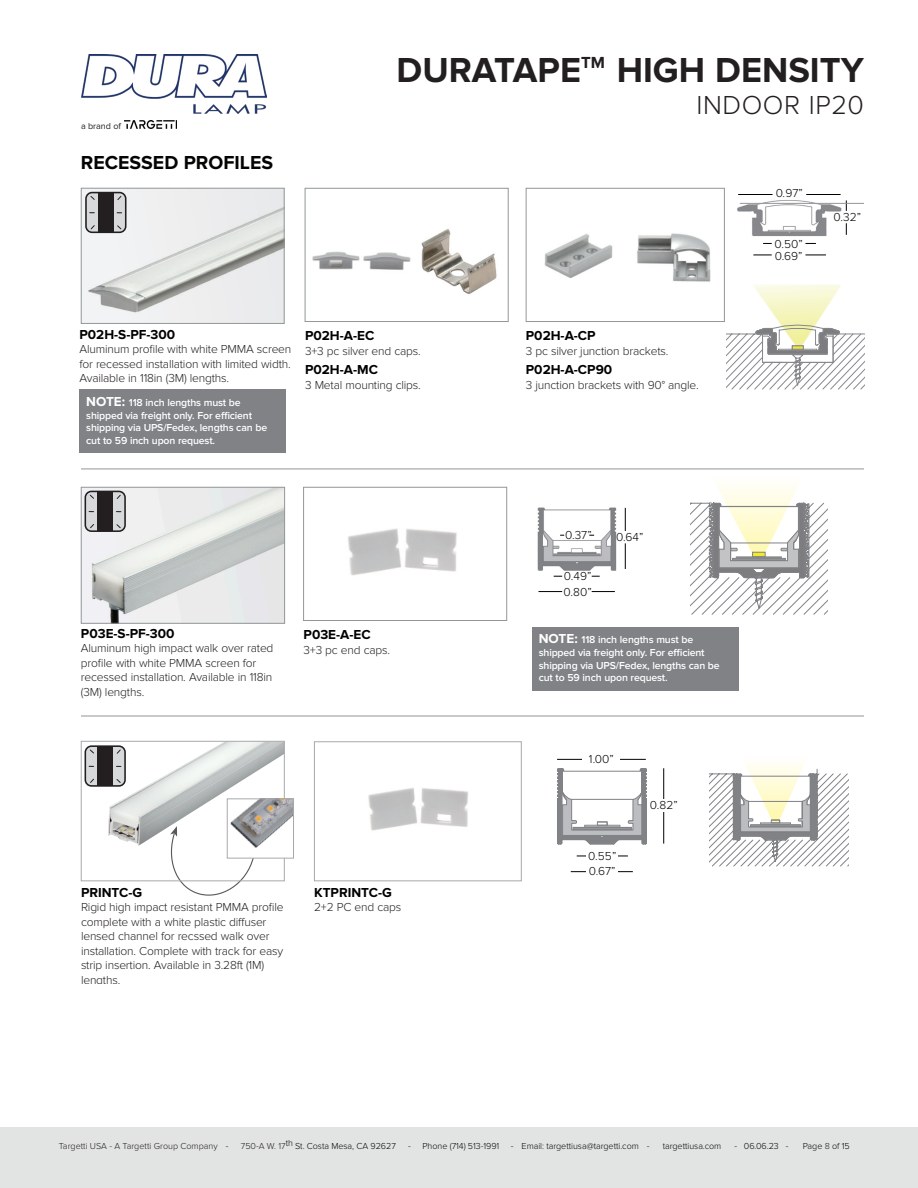
<style>
.page{position:relative;width:918px;height:1188px;background:#fff}
.page>*{position:absolute;margin:0;border:0;box-sizing:border-box;transform-origin:0 0}
.t1{font:700 36px "Proxima Nova";color:#231f20}
.t2{font:300 27px "Proxima Nova";letter-spacing:.02em;color:#231f20}
.Features_HEAD{font:700 19.5px "Proxima Nova";color:#040503}
.t3{font:700 13.5px "Proxima Nova";color:#000}
.t4{font:300 12px/14.4px "Proxima Nova";letter-spacing:-.015em;color:#231f20}
.t5{font:300 12px/12px "Proxima Nova";letter-spacing:.005em;color:#000}
.t6{font:600 10.5px/12.6px "Proxima Nova";letter-spacing:-.015em;color:#fff}
.t7{font:300 9px "Proxima Nova";letter-spacing:-.005em;color:#040503}
.t8{font:300 9px "Proxima Nova";color:#231f20}
.t9{font:9px "Proxima Nova";color:#231f20}
.s1{font-weight:700;font-size:13.5px}
.s2{color:#040503}
.s3{color:#231f20}
</style>
<div class="page">
<img style="left:81px;top:55px;width:185px;height:58px">
<img style="left:124px;top:120px;width:53px;height:8px">
<div style="left:305px;top:188px;width:203px;height:134px;border:1px solid #939798"></div>
<img style="left:737px;top:200px;width:105px;height:37px">
<hr style="left:738px;top:194px;width:35px;height:1px;background:#000">
<hr style="left:806px;top:194px;width:35px;height:1px;background:#000">
<svg style="left:753px;top:255px;width:19px;height:1px"></svg>
<svg style="left:805px;top:255px;width:21px;height:1px"></svg>
<svg style="left:846px;top:223px;width:1px;height:12px"></svg>
<img style="left:544px;top:234px;width:69px;height:44px">
<img style="left:312px;top:251px;width:99px;height:19px">
<img style="left:421px;top:229px;width:76px;height:65px">
<img style="left:637px;top:233px;width:74px;height:49px">
<img style="left:83px;top:190px;width:199px;height:132px">
<div style="left:81px;top:188px;width:203px;height:136px;border:1px solid #939798"></div>
<div style="left:526px;top:188px;width:199px;height:134px;border:1px solid #939798"></div>
<img style="left:753px;top:285px;width:88px;height:39px">
<svg style="left:726px;top:324px;width:139px;height:66px"></svg>
<div style="left:820px;top:341px;width:7px;height:11px;background:#7d7d80"></div>
<div style="left:768px;top:342px;width:7px;height:10px;background:#7d7d80"></div>
<div style="left:79px;top:390px;width:207px;height:63px;background:#808285"></div>
<div style="left:303px;top:487px;width:204px;height:134px;border:1px solid #939798"></div>
<img style="left:537px;top:507px;width:79px;height:63px">
<svg style="left:625px;top:508px;width:1px;height:23px"></svg>
<svg style="left:625px;top:543px;width:1px;height:26px"></svg>
<svg style="left:538px;top:591px;width:24px;height:1px"></svg>
<svg style="left:592px;top:591px;width:23px;height:1px"></svg>
<img style="left:348px;top:528px;width:109px;height:48px">
<img style="left:83px;top:489px;width:200px;height:133px">
<div style="left:81px;top:487px;width:204px;height:137px;border:1px solid #939798"></div>
<svg style="left:691px;top:486px;width:137px;height:129px"></svg>
<div style="left:532px;top:627px;width:206px;height:64px;background:#808285"></div>
<hr style="left:81px;top:469px;width:783px;height:1px;background:#939598">
<hr style="left:81px;top:716px;width:783px;height:1px;background:#939598">
<hr style="left:740px;top:203px;width:124px;height:1px;background:#939598">
<img style="left:108px;top:743px;width:175px;height:103px">
<svg style="left:710px;top:764px;width:139px;height:103px"></svg>
<div style="left:750px;top:824px;width:51px;height:3px;background:#939598;border:1px solid #808285"></div>
<svg style="left:165px;top:826px;width:90px;height:70px"></svg>
<div style="left:81px;top:741px;width:204px;height:140px;border:1px solid #a8a9ad"></div>
<img style="left:229px;top:801px;width:63px;height:55px">
<div style="left:227px;top:799px;width:67px;height:59px;border:1px solid #a8a9ad"></div>
<img style="left:368px;top:788px;width:100px;height:43px">
<div style="left:314px;top:742px;width:208px;height:139px;border:1px solid #a8a9ad"></div>
<svg style="left:557px;top:768px;width:90px;height:77px"></svg>
<div style="left:597px;top:821px;width:11px;height:5px;border:1px solid #808285"></div>
<div style="left:573px;top:827px;width:59px;height:3px;border:1px solid #808285"></div>
<hr style="left:572px;top:799px;width:61px;height:1px;background:#808285">
<hr style="left:663px;top:768px;width:1px;height:76px;background:#000">
<hr style="left:557px;top:759px;width:89px;height:1px;background:#000">
<hr style="left:571px;top:871px;width:62px;height:1px;background:#000">
<hr style="left:577px;top:856px;width:51px;height:1px;background:#000">
<div style="left:649px;top:800px;width:30px;height:12px;background:#fff"></div>
<div style="left:583px;top:753px;width:37px;height:12px;background:#fff"></div>
<div style="left:586px;top:865px;width:32px;height:13px;background:#fff"></div>
<div style="left:586px;top:850px;width:32px;height:12px;background:#fff"></div>
<div style="left:86px;top:193px;width:40px;height:39px;background:#d8d9db;border-radius:6px"></div>
<div style="left:85px;top:192px;width:42px;height:41px;border:2px solid #231f20;border-radius:6px"></div>
<div style="left:98px;top:193px;width:16px;height:39px;background:#231f20"></div>
<svg style="left:117px;top:225px;width:5px;height:5px"></svg>
<svg style="left:90px;top:225px;width:5px;height:5px"></svg>
<div style="left:85px;top:491px;width:40px;height:40px;background:#d8d9db;border-radius:6px"></div>
<div style="left:85px;top:491px;width:41px;height:41px;border:2px solid #231f20;border-radius:6px"></div>
<div style="left:97px;top:491px;width:16px;height:40px;background:#231f20"></div>
<svg style="left:89px;top:494px;width:5px;height:5px"></svg>
<div style="left:85px;top:746px;width:40px;height:40px;background:#d8d9db;border-radius:6px"></div>
<div style="left:85px;top:745px;width:41px;height:42px;border:2px solid #231f20;border-radius:6px"></div>
<div style="left:97px;top:746px;width:16px;height:40px;background:#231f20"></div>
<div style="left:0;top:1127px;width:918px;height:61px;background:#e2e3e3"></div>
<p class="t9" style="left:81px;top:120px;width:42px">a brand of</p>
<p class="Features_HEAD" style="left:81px;top:152px;width:194px">RECESSED PROFILES</p>
<h1 class="t1" style="left:397px;top:50px;width:469px">DURATAPE<sup>TM</sup> HIGH DENSITY</h1>
<h2 class="t2" style="left:696px;top:89px;width:169px">INDOOR IP20</h2>
<p class="t5" style="left:776px;top:187px;width:29px">0.97”</p>
<p class="t5" style="left:775px;top:238px;width:30px">0.50”<br>0.69”</p>
<p class="t5" style="left:834px;top:211px;width:29px">0.32”</p>
<p class="t3" style="left:79px;top:327px;width:97px">P02H-S-PF-300</p>
<p class="t4" style="left:79px;top:342px;width:213px;text-align:justify">Aluminum profile with white PMMA screen for recessed installation with limited width.<br>Available in 118in (3M) lengths.</p>
<p class="t6" style="left:86px;top:397px;width:183px"><span class="s1">NOTE:</span> 118 inch lengths must be shipped via freight only. For efficient shipping via UPS/Fedex, lengths can be cut to 59 inch upon request.</p>
<p class="t3" style="left:305px;top:328px;width:71px">P02H-A-EC</p>
<p class="t4" style="left:305px;top:344px;width:117px">3+3 pc silver end caps.</p>
<p class="t3" style="left:305px;top:362px;width:74px">P02H-A-MC</p>
<p class="t4" style="left:305px;top:378px;width:117px">3 Metal mounting clips.</p>
<p class="t3" style="left:526px;top:328px;width:71px">P02H-A-CP</p>
<p class="t4" style="left:526px;top:344px;width:144px">3 pc silver junction brackets.</p>
<p class="t3" style="left:526px;top:362px;width:88px">P02H-A-CP90</p>
<p class="t4" style="left:526px;top:378px;width:174px">3 junction brackets with 90° angle.</p>
<p class="t3" style="left:81px;top:626px;width:95px">P03E-S-PF-300</p>
<p class="t4" style="left:81px;top:641px;width:194px">Aluminum high impact walk over rated profile with white PMMA screen for recessed installation. Available in 118in (3M) lengths.</p>
<p class="t3" style="left:304px;top:627px;width:69px">P03E-A-EC</p>
<p class="t4" style="left:304px;top:643px;width:88px">3+3 pc end caps.</p>
<p class="t3" style="left:81px;top:885px;width:63px">PRINTC-G</p>
<p class="t4" style="left:81px;top:900px;width:204px">Rigid high impact resistant PMMA profile complete with a white plastic diffuser lensed channel for recssed walk over installation. Complete with track for easy strip insertion. Available in 3.28ft (1M) lengths.</p>
<p class="t3" style="left:314px;top:885px;width:79px">KTPRINTC-G</p>
<p class="t4" style="left:314px;top:900px;width:89px">2+2 PC end caps</p>
<p class="t5" style="left:565px;top:529px;width:28px">0.37”</p>
<p class="t5" style="left:564px;top:570px;width:29px">0.49”</p>
<p class="t5" style="left:564px;top:586px;width:30px">0.80”</p>
<p class="t5" style="left:616px;top:532px;width:29px">0.64”</p>
<p class="t6" style="left:539px;top:634px;width:183px"><span class="s1">NOTE:</span> 118 inch lengths must be shipped via freight only. For efficient shipping via UPS/Fedex, lengths can be cut to 59 inch upon request.</p>
<p class="t5" style="left:589px;top:753px;width:27px">1.00”</p>
<p class="t5" style="left:588px;top:850px;width:30px">0.55”</p>
<p class="t5" style="left:589px;top:865px;width:28px">0.67”</p>
<p class="t5" style="left:650px;top:800px;width:29px">0.82”</p>
<p class="t8" style="left:59px;top:1140px;width:171px">Targetti USA - A Targetti Group Company <span class="s2">-</span></p>
<p class="t7" style="left:241px;top:1140px;width:157px"><span class="s3">750-A W. 17</span>th St. Costa Mesa, CA 92627</p>
<p class="t7" style="left:408px;top:1140px;width:93px">- Phone (714) 513-1991</p>
<p class="t7" style="left:511px;top:1140px;width:140px">- Email: targettiusa@targetti.com -</p>
<p class="t7" style="left:663px;top:1140px;width:60px">targettiusa.com</p>
<p class="t7" style="left:734px;top:1140px;width:55px">- 06.06.23 -</p>
<p class="t7" style="left:803px;top:1140px;width:49px">Page <span class="s3">8</span> of 15</p>
</div>
